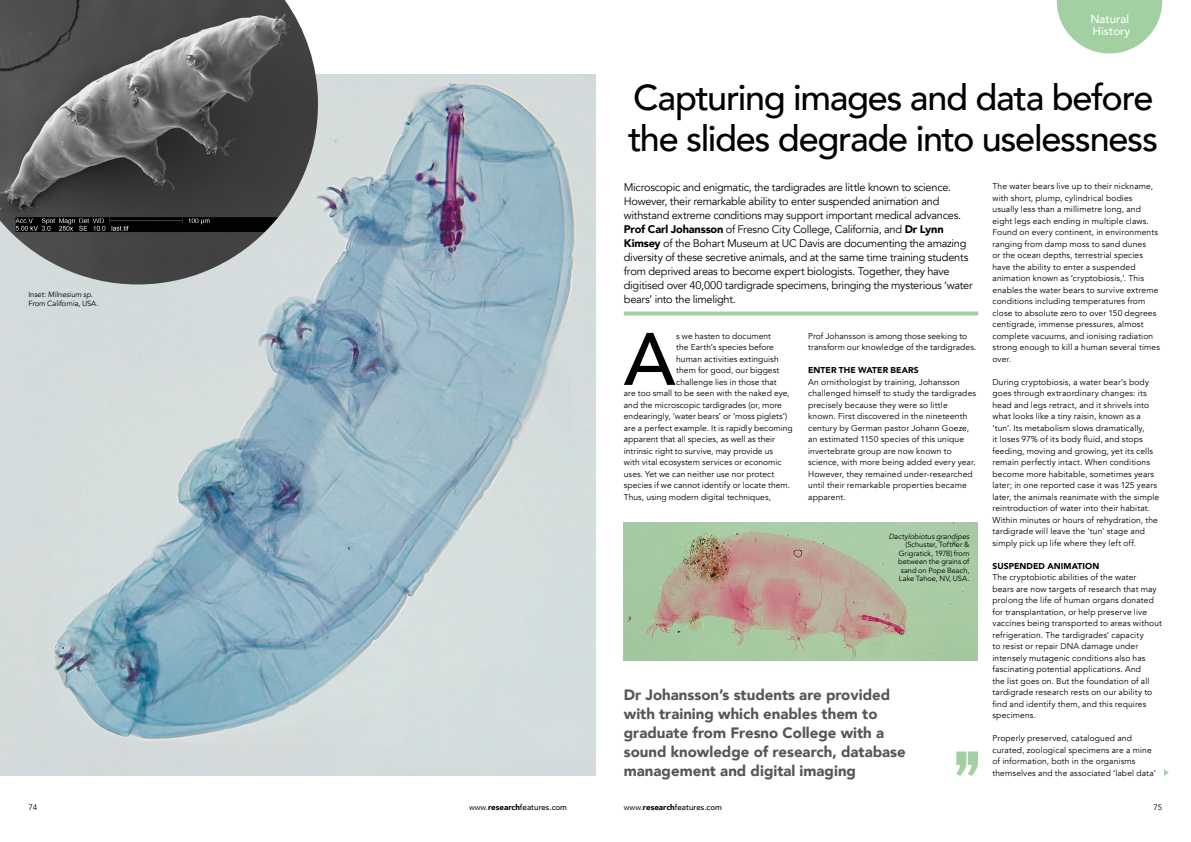
<style>
.page{position:relative;width:1191px;height:842px;background:#fff}
.page>*{position:absolute;margin:0;border:0;box-sizing:border-box;transform-origin:0 0}
.t1{font:500 73.5px "Avenir";color:#000}
.t2{font:500 36px/41px "Avenir";letter-spacing:-.035em;color:#000}
.t3{font:900 15px/19px "Avenir";color:#565655}
.t4{font:500 11.6px/12px "Avenir";color:#fff}
.t5{font:11px/14px "Avenir";letter-spacing:-.025em;color:#000}
.t6{font:8.5px/11.5px "Avenir";letter-spacing:.01em;color:#000}
.t7{font:900 8.5px "Avenir";letter-spacing:.015em;color:#000}
.t8{font:500 8px "Avenir";color:#000}
.t9{font:8px "Avenir";color:#000}
.t10{font:7.5px/8.5px "Avenir";letter-spacing:-.005em;color:#000;text-align:right}
.t11{font:italic 7.5px "Avenir";letter-spacing:-.005em;color:#000}
.s1{font-style:italic}
.s2{font-weight:400}
.s3{font-weight:900}
</style>
<div class="page">
<img style="left:0;top:74px;width:595px;height:702px">
<svg style="left:624px;top:311px;width:354px;height:4px"></svg>
<svg style="left:1056px;top:0;width:106px;height:54px"></svg>
<svg style="left:1164px;top:769px;width:4px;height:7px"></svg>
<svg style="left:956px;top:751px;width:22px;height:25px"></svg>
<img style="left:0;top:0;width:318px;height:284px">
<img style="left:624px;top:523px;width:354px;height:138px">
<p class="t10" style="left:28px;top:291px;width:72px;text-align:left">Inset: <span class="s1">Milnesium sp.<br></span>From California, USA.</p>
<p class="t9" style="left:28px;top:803px;width:10px">74</p>
<p class="t8" style="left:469px;top:801px;width:100px"><span class="s2">www.</span><span class="s3">research</span>features.com</p>
<h3 class="t4" style="left:1090px;top:12px;width:41px">Natural<br>History</h3>
<h2 class="t2" style="left:628px;top:75px;width:531px">Capturing images and data before the slides degrade into uselessness</h2>
<p class="t5" style="left:624px;top:180px;width:350px">Microscopic and enigmatic, the tardigrades are little known to science.<br>However, their remarkable ability to enter suspended animation and withstand extreme conditions may support important medical advances.<br><span class="s3">Prof Carl Johansson</span> of Fresno City College, California, and <span class="s3">Dr Lynn Kimsey</span> of the Bohart Museum at UC Davis are documenting the amazing diversity of these secretive animals, and at the same time training students from deprived areas to become expert biologists. Together, they have digitised over 40,000 tardigrade specimens, bringing the mysterious ‘water bears’ into the limelight.</p>
<h1 class="t1" style="left:624px;top:296px;width:53px">A</h1>
<p class="t6" style="left:676px;top:330px;width:96px">s we hasten to document</p>
<p class="t6" style="left:808px;top:330px;width:170px">Prof Johansson is among those seeking to transform our knowledge of the tardigrades.</p>
<p class="t7" style="left:808px;top:363px;width:112px">ENTER THE WATER BEARS</p>
<p class="t6" style="left:808px;top:376px;width:169px">An ornithologist by training, Johansson challenged himself to study the tardigrades precisely because they were so little known. First discovered in the nineteenth century by German pastor Johann Goeze, an estimated 1150 species of this unique invertebrate group are now known to science, with more being added every year.<br>However, they remained under-researched until their remarkable properties became apparent.</p>
<p class="t6" style="left:676px;top:342px;width:99px">the Earth’s species before</p>
<p class="t6" style="left:676px;top:353px;width:104px">human activities extinguish</p>
<p class="t6" style="left:676px;top:365px;width:105px">them for good, our biggest</p>
<p class="t6" style="left:676px;top:376px;width:102px">challenge lies in those that</p>
<p class="t6" style="left:624px;top:388px;width:167px">are too small to be seen with the naked eye,</p>
<p class="t6" style="left:624px;top:399px;width:160px">and the microscopic tardigrades (or, more</p>
<p class="t6" style="left:624px;top:411px;width:165px">endearingly, ‘water bears’ or ‘moss piglets’)</p>
<p class="t6" style="left:624px;top:422px;width:170px">are a perfect example. It is rapidly becoming</p>
<p class="t6" style="left:624px;top:434px;width:153px">apparent that all species, as well as their</p>
<p class="t6" style="left:624px;top:445px;width:151px">intrinsic right to survive, may provide us</p>
<p class="t6" style="left:624px;top:457px;width:159px">with vital ecosystem services or economic</p>
<p class="t6" style="left:624px;top:468px;width:152px">uses. Yet we can neither use nor protect</p>
<p class="t6" style="left:624px;top:480px;width:168px">species if we cannot identify or locate them.</p>
<p class="t6" style="left:624px;top:491px;width:149px">Thus, using modern digital techniques,</p>
<p class="t11" style="left:888px;top:532px;width:82px">Dactylobiotus grandipes</p>
<p class="t10" style="left:898px;top:541px;width:73px">(Schuster, Toftner &amp;<br>Grigratick, 1978) from between the grains of sand on Pope Beach,<br>Lake Tahoe, NV, USA.</p>
<h3 class="t3" style="left:624px;top:685px;width:283px">Dr Johansson’s students are provided with training which enables them to graduate from Fresno College with a sound knowledge of research, database management and digital imaging</h3>
<p class="t8" style="left:624px;top:801px;width:100px"><span class="s2">www.</span><span class="s3">research</span>features.com</p>
<p class="t6" style="left:992px;top:181px;width:169px">The water bears live up to their nickname, with short, plump, cylindrical bodies usually less than a millimetre long, and eight legs each ending in multiple claws.<br>Found on every continent, in environments ranging from damp moss to sand dunes<br>or the ocean depths, terrestrial species have the ability to enter a suspended animation known as ‘cryptobiosis,’. This enables the water bears to survive extreme conditions including temperatures from close to absolute zero to over 150 degrees centigrade, immense pressures, almost complete vacuums, and ionising radiation strong enough to kill a human several times over.</p>
<p class="t6" style="left:992px;top:376px;width:168px">During cryptobiosis, a water bear’s body goes through extraordinary changes: its head and legs retract, and it shrivels into what looks like a tiny raisin, known as a ‘tun’. Its metabolism slows dramatically,<br>it loses 97% of its body fluid, and stops feeding, moving and growing, yet its cells remain perfectly intact. When conditions become more habitable, sometimes years later; in one reported case it was 125 years later, the animals reanimate with the simple reintroduction of water into their habitat.<br>Within minutes or hours of rehydration, the tardigrade will leave the 'tun' stage and simply pick up life where they left off.</p>
<p class="t7" style="left:992px;top:559px;width:108px">SUSPENDED ANIMATION</p>
<p class="t6" style="left:992px;top:572px;width:171px">The cryptobiotic abilities of the water<br>bears are now targets of research that may prolong the life of human organs donated for transplantation, or help preserve live vaccines being transported to areas without refrigeration. The tardigrades’ capacity<br>to resist or repair DNA damage under intensely mutagenic conditions also has fascinating potential applications. And<br>the list goes on. But the foundation of all tardigrade research rests on our ability to find and identify them, and this requires specimens.</p>
<p class="t6" style="left:992px;top:733px;width:165px">Properly preserved, catalogued and curated, zoological specimens are a mine of information, both in the organisms themselves and the associated ‘label data’</p>
<p class="t9" style="left:1153px;top:803px;width:10px">75</p>
</div>
